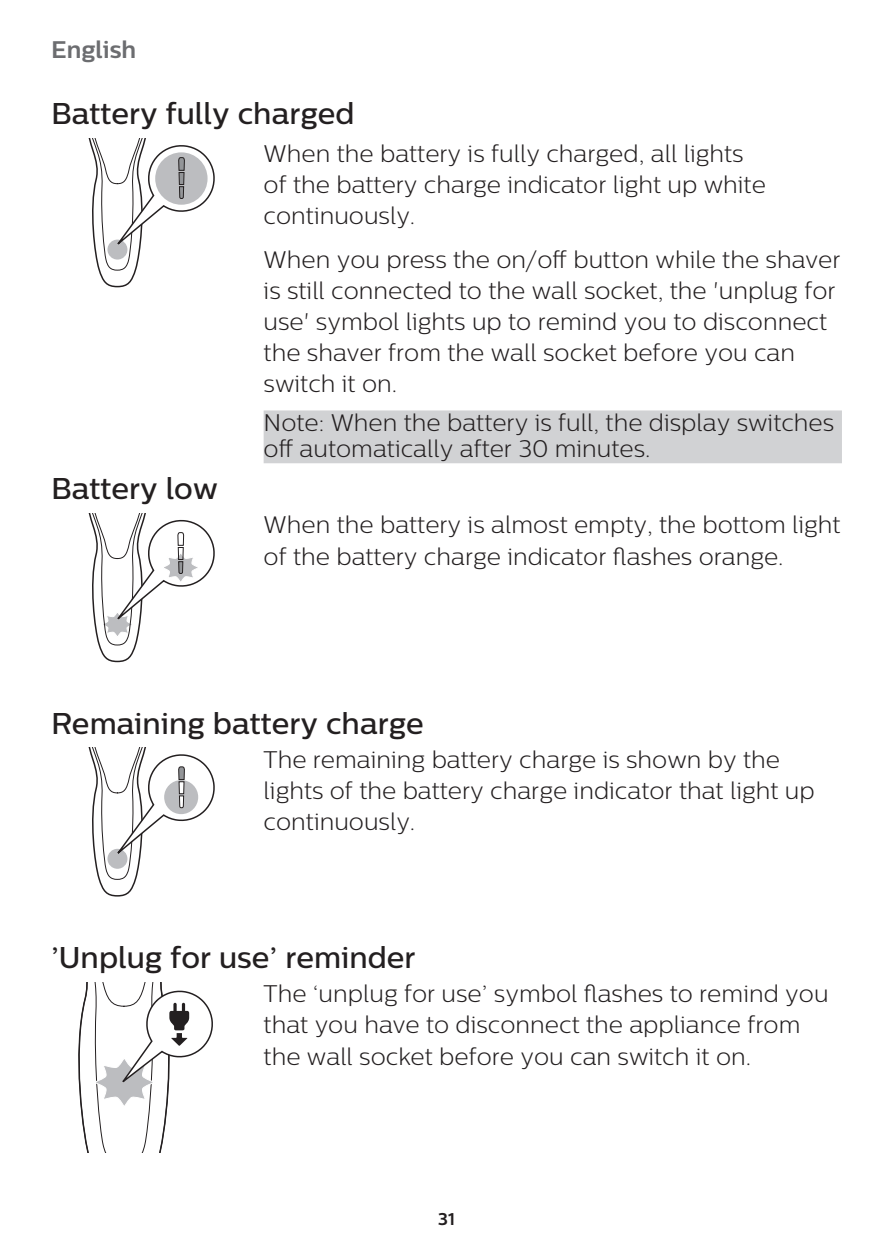
<style>
.page{position:relative;width:893px;height:1259px;background:#fff}
.page>*{position:absolute;margin:0;border:0;box-sizing:border-box;transform-origin:0 0}
.t1{font:500 30px "Centrale Sans";color:#231f20}
.t2{font:300 24px/31.2px "Centrale Sans";color:#231f20}
.t3{font:700 24px "Centrale Sans";color:#6c6d70}
.t4{font:700 17.1px "Centrale Sans";color:#231f20}
</style>
<div class="page">
<div style="left:264px;top:410px;width:578px;height:53px;background:#d1d2d4"></div>
<svg style="left:88px;top:138px;width:127px;height:150px"></svg>
<div style="left:179px;top:172px;width:5px;height:12px;background:#939598"></div>
<div style="left:179px;top:172px;width:5px;height:13px;border:1px solid #231f20"></div>
<svg style="left:88px;top:513px;width:127px;height:150px"></svg>
<svg style="left:88px;top:748px;width:127px;height:149px"></svg>
<div style="left:179px;top:782px;width:5px;height:12px;background:#fff"></div>
<div style="left:179px;top:781px;width:5px;height:13px;border:1px solid #231f20"></div>
<svg style="left:78px;top:982px;width:135px;height:170px"></svg>
<p class="t3" style="left:51px;top:35px;width:87px">English</p>
<p class="t1" style="left:51px;top:95px;width:305px">Battery fully charged</p>
<p class="t2" style="left:264px;top:138px;width:504px">When the battery is fully charged, all lights of the battery charge indicator light up white continuously.</p>
<p class="t2" style="left:264px;top:243px;width:578px">When you press the on/off button while the shaver is still connected to the wall socket, the 'unplug for use' symbol lights up to remind you to disconnect the shaver from the wall socket before you can switch it on.</p>
<p class="t2" style="left:264px;top:409px;width:572px;line-height:26.4px">Note: When the battery is full, the display switches off automatically after 30 minutes.</p>
<p class="t1" style="left:51px;top:471px;width:168px">Battery low</p>
<p class="t2" style="left:264px;top:509px;width:578px">When the battery is almost empty, the bottom light of the battery charge indicator flashes orange.</p>
<p class="t1" style="left:51px;top:705px;width:374px">Remaining battery charge</p>
<p class="t2" style="left:264px;top:743px;width:552px">The remaining battery charge is shown by the lights of the battery charge indicator that light up continuously.</p>
<p class="t1" style="left:51px;top:940px;width:366px">’Unplug for use’ reminder</p>
<p class="t2" style="left:264px;top:978px;width:566px">The ‘unplug for use’ symbol flashes to remind you that you have to disconnect the appliance from the wall socket before you can switch it on.</p>
<p class="t4" style="left:438px;top:1208px;width:19px">31</p>
</div>
